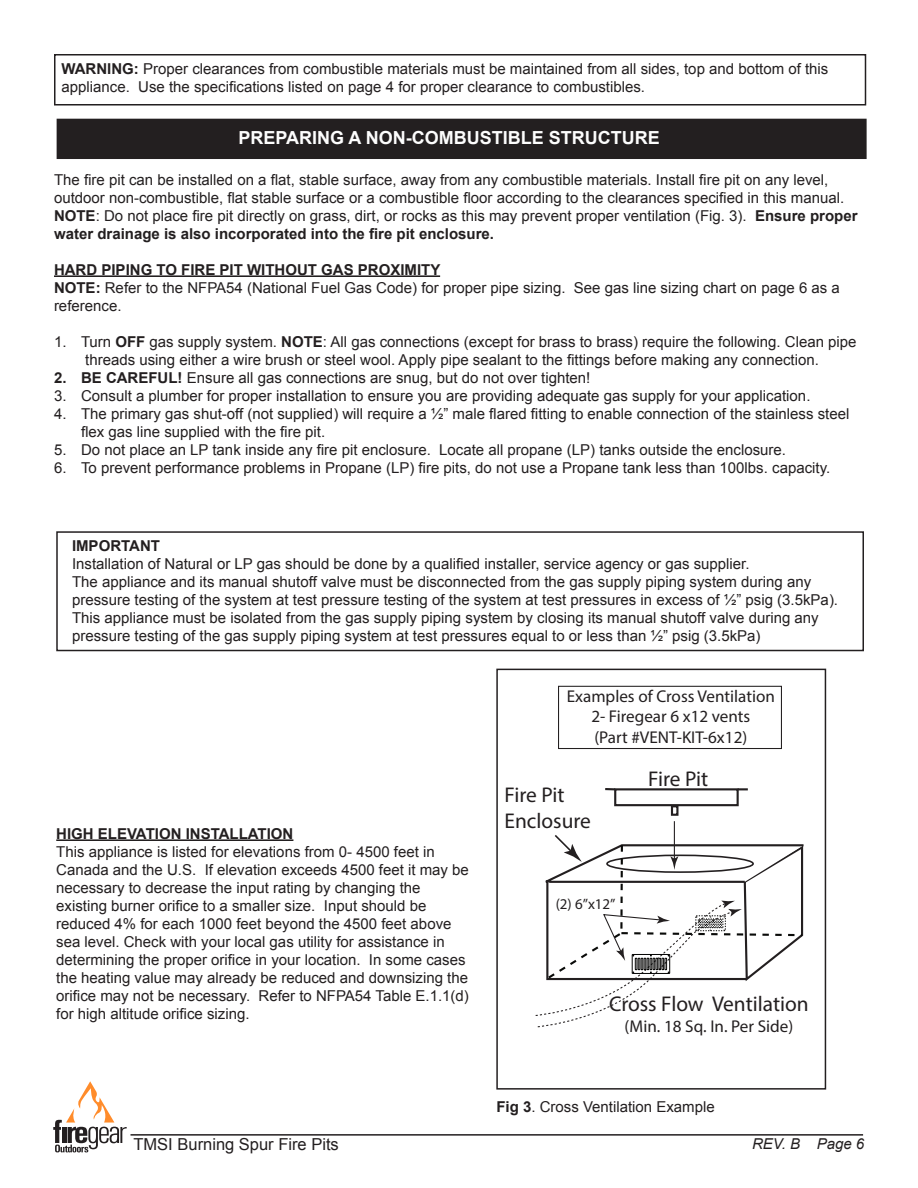
<style>
.page{position:relative;width:918px;height:1188px;background:#fff}
.page>*{position:absolute;margin:0;border:0;box-sizing:border-box;transform-origin:0 0}
.t1{font:21.3px/25.7px "Myriad Pro";color:#231f20}
.t2{font:700 18px "Arial";color:#fdfdfd}
.t3{font:17.1px/20.5px "Myriad Pro";color:#231f20;text-align:center}
.t4{font:16.5px "Arial";color:#231f20}
.t5{font:15px/18px "Arial";color:#231f20}
.t6{font:700 15px "Arial";color:#231f20}
.t7{font:italic 15px "Arial";color:#231f20}
.t8{font:15px "Myriad Pro";color:#231f20}
.s1{font-weight:700}
</style>
<div class="page">
<hr style="left:130px;top:1134px;width:733px;height:2px;background:#231f20">
<svg style="left:53px;top:1081px;width:74px;height:71px"></svg>
<div style="left:54px;top:54px;width:812px;height:52px;border:2px solid #231f20"></div>
<div style="left:57px;top:119px;width:809px;height:39px;background:#231f20"></div>
<div style="left:57px;top:119px;width:810px;height:40px;border:2px solid #231f20"></div>
<div style="left:56px;top:531px;width:808px;height:120px;border:2px solid #231f20"></div>
<div style="left:558px;top:686px;width:224px;height:63px;border:1px solid #231f20"></div>
<div style="left:671px;top:805px;width:7px;height:11px;border:2px solid #231f20"></div>
<div style="left:614px;top:788px;width:125px;height:18px;border:2px solid #231f20"></div>
<svg style="left:605px;top:788px;width:10px;height:2px"></svg>
<svg style="left:738px;top:788px;width:10px;height:2px"></svg>
<hr style="left:674px;top:821px;width:1px;height:40px;background:#231f20">
<svg style="left:535px;top:833px;width:269px;height:195px"></svg>
<div style="left:496px;top:669px;width:330px;height:421px;border:2px solid #231f20"></div>
<hr style="left:56px;top:839px;width:237px;height:2px;background:#231f20">
<hr style="left:54px;top:275px;width:386px;height:2px;background:#231f20">
<p class="t5" style="left:62px;top:60px;width:768px"><span class="s1">WARNING:</span> Proper clearances from combustible materials must be maintained from all sides, top and bottom of this</p>
<p class="t5" style="left:62px;top:78px;width:585px">appliance. Use the specifications listed on page 4 for proper clearance to combustibles.</p>
<p class="t2" style="left:238px;top:126px;width:423px">PREPARING A NON-COMBUSTIBLE STRUCTURE</p>
<p class="t5" style="left:54px;top:171px;width:805px">The fire pit can be installed on a flat, stable surface, away from any combustible materials. Install fire pit on any level, outdoor non-combustible, flat stable surface or a combustible floor according to the clearances specified in this manual.<br><span class="s1">NOTE</span>: Do not place fire pit directly on grass, dirt, or rocks as this may prevent proper ventilation (Fig. 3). <span class="s1">Ensure proper water drainage is also incorporated into the fire pit enclosure.</span></p>
<p class="t6" style="left:54px;top:259px;width:388px">HARD PIPING TO FIRE PIT WITHOUT GAS PROXIMITY</p>
<p class="t5" style="left:54px;top:279px;width:787px"><span class="s1">NOTE:</span> Refer to the NFPA54 (National Fuel Gas Code) for proper pipe sizing. See gas line sizing chart on page 6 as a reference.</p>
<p class="t5" style="left:54px;top:333px;width:804px;text-align:center">1. Turn <span class="s1">OFF</span> gas supply system. <span class="s1">NOTE</span>: All gas connections (except for brass to brass) require the following. Clean pipe threads using either a wire brush or steel wool. Apply pipe sealant to the fittings before making any connection.</p>
<p class="t5" style="left:54px;top:369px;width:538px"><span class="s1">2. BE CAREFUL!</span> Ensure all gas connections are snug, but do not over tighten!</p>
<p class="t5" style="left:54px;top:387px;width:758px">3. Consult a plumber for proper installation to ensure you are providing adequate gas supply for your application.</p>
<p class="t5" style="left:81px;top:405px;width:770px;text-indent:-27px">4. The primary gas shut-off (not supplied) will require a ½” male flared fitting to enable connection of the stainless steel flex gas line supplied with the fire pit.</p>
<p class="t5" style="left:54px;top:441px;width:734px">5. Do not place an LP tank inside any fire pit enclosure. Locate all propane (LP) tanks outside the enclosure.</p>
<p class="t5" style="left:54px;top:459px;width:778px">6. To prevent performance problems in Propane (LP) fire pits, do not use a Propane tank less than 100lbs. capacity.</p>
<p class="t6" style="left:72px;top:536px;width:90px">IMPORTANT</p>
<p class="t5" style="left:72px;top:555px;width:679px">Installation of Natural or LP gas should be done by a qualified installer, service agency or gas supplier.</p>
<p class="t5" style="left:72px;top:573px;width:768px">The appliance and its manual shutoff valve must be disconnected from the gas supply piping system during any pressure testing of the system at test pressure testing of the system at test pressures in excess of ½” psig (3.5kPa).</p>
<p class="t5" style="left:72px;top:609px;width:748px">This appliance must be isolated from the gas supply piping system by closing its manual shutoff valve during any pressure testing of the gas supply piping system at test pressures equal to or less than ½” psig (3.5kPa)</p>
<p class="t6" style="left:56px;top:823px;width:239px">HIGH ELEVATION INSTALLATION</p>
<p class="t5" style="left:56px;top:843px;width:414px">This appliance is listed for elevations from 0- 4500 feet in<br>Canada and the U.S. If elevation exceeds 4500 feet it may be necessary to decrease the input rating by changing the</p>
<p class="t5" style="left:56px;top:897px;width:414px">existing burner orifice to a smaller size. Input should be reduced 4% for each 1000 feet beyond the 4500 feet above sea level. Check with your local gas utility for assistance in determining the proper orifice in your location. In some cases the heating value may already be reduced and downsizing the orifice may not be necessary. Refer to NFPA54 Table E.1.1(d) for high altitude orifice sizing.</p>
<p class="t3" style="left:567px;top:686px;width:210px">Examples of Cross Ventilation<br>2- Firegear 6 x12 vents<br>(Part #VENT-KIT-6x12)</p>
<p class="t1" style="left:505px;top:782px;width:88px">Fire Pit<br>Enclosure</p>
<p class="t8" style="left:556px;top:895px;width:61px">(2) 6”x12”</p>
<p class="t1" style="left:648px;top:765px;width:61px">Fire Pit</p>
<p class="t1" style="left:609px;top:991px;width:201px">Cross Flow Ventilation</p>
<p class="t3" style="left:625px;top:1016px;width:170px">(Min. 18 Sq. In. Per Side)</p>
<p class="t5" style="left:496px;top:1098px;width:220px"><span class="s1">Fig 3</span>. Cross Ventilation Example</p>
<p class="t4" style="left:134px;top:1134px;width:207px">TMSI Burning Spur Fire Pits</p>
<p class="t7" style="left:752px;top:1134px;width:114px">REV. B Page 6</p>
</div>
